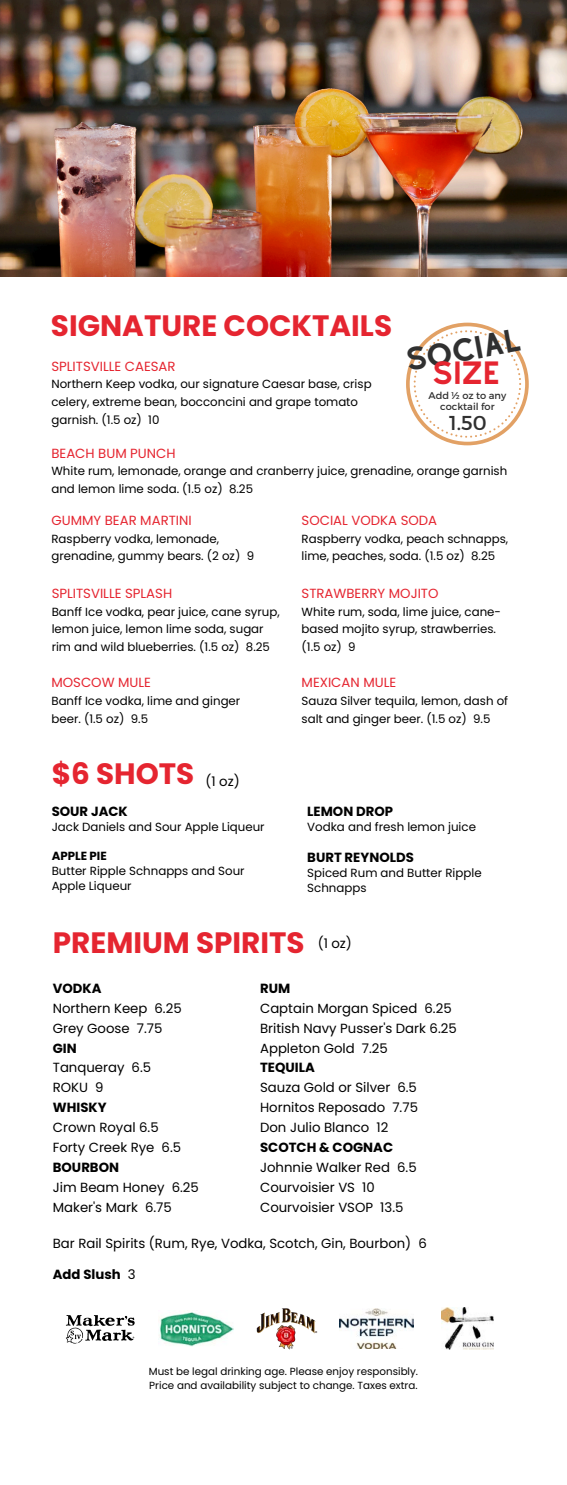
<style>
.page{position:relative;width:567px;height:1485px;background:#fff}
.page>*{position:absolute;margin:0;border:0;box-sizing:border-box;transform-origin:0 0}
.t1{font:700 29.4px "Poppins";color:#e52530}
.t2{font:28.2px "Alyssum Sans";color:#303030}
.t3{font:28.2px "Alyssum Sans";color:#e52530}
.t4{font:20.1px "Montserrat";color:#303030}
.t5{font:13.2px/20px "Poppins";color:#000}
.t6{font:13.2px "Poppins";color:#e52530}
.t7{font:700 13.2px "Poppins";color:#000}
.t8{font:11.85px/17.7px "Poppins";color:#000}
.t9{font:700 11.85px "Poppins";color:#000}
.t10{font:10.35px "Poppins";color:#000}
.t11{font:9.75px/10.2px "Montserrat";color:#303030;text-align:center}
.s1{font-weight:400}
</style>
<div class="page">
<svg style="left:406px;top:323px;width:123px;height:122px"></svg>
<img style="left:159px;top:1312px;width:75px;height:34px">
<svg style="left:66px;top:1315px;width:69px;height:29px"></svg>
<img style="left:256px;top:1308px;width:62px;height:42px">
<img style="left:441px;top:1308px;width:52px;height:41px">
<img style="left:339px;top:1308px;width:74px;height:41px">
<img style="left:0;top:0;width:567px;height:277px">
<p class="t1" style="left:51px;top:305px;width:343px">SIGNATURE COCKTAILS</p>
<p class="t6" style="left:51px;top:357px;width:126px">SPLITSVILLE CAESAR</p>
<p class="t8" style="left:51px;top:375px;width:322px">Northern Keep vodka, our signature Caesar base, crisp celery, extreme bean, bocconcini and grape tomato garnish. (1.5 oz) 10</p>
<p class="t6" style="left:51px;top:444px;width:126px">BEACH BUM PUNCH</p>
<p class="t8" style="left:51px;top:462px;width:457px">White rum, lemonade, orange and cranberry juice, grenadine, orange garnish and lemon lime soda. (1.5 oz) 8.25</p>
<p class="t6" style="left:51px;top:511px;width:142px">GUMMY BEAR MARTINI</p>
<p class="t8" style="left:51px;top:530px;width:204px">Raspberry vodka, lemonade, grenadine, gummy bears. (2 oz) 9</p>
<p class="t6" style="left:52px;top:584px;width:122px">SPLITSVILLE SPLASH</p>
<p class="t8" style="left:52px;top:603px;width:230px">Banff Ice vodka, pear juice, cane syrup, lemon juice, lemon lime soda, sugar rim and wild blueberries. (1.5 oz) 8.25</p>
<h1 class="t2" style="left:403px;top:343px;width:119px;rotate:-10deg">SOCIAL</h1>
<h2 class="t3" style="left:432px;top:356px;width:70px">SIZE</h2>
<p class="t11" style="left:429px;top:390px;width:79px">Add ½ oz to any cocktail for</p>
<h3 class="t4" style="left:449px;top:409px;width:39px">1.50</h3>
<p class="t6" style="left:302px;top:511px;width:137px">SOCIAL VODKA SODA</p>
<p class="t8" style="left:302px;top:530px;width:208px">Raspberry vodka, peach schnapps, lime, peaches, soda. (1.5 oz) 8.25</p>
<p class="t6" style="left:302px;top:584px;width:138px">STRAWBERRY MOJITO</p>
<p class="t8" style="left:302px;top:603px;width:201px">White rum, soda, lime juice, cane&shy;based mojito syrup, strawberries. (1.5 oz) 9</p>
<p class="t6" style="left:51px;top:674px;width:101px">MOSCOW MULE</p>
<p class="t8" style="left:51px;top:692px;width:190px">Banff Ice vodka, lime and ginger beer. (1.5 oz) 9.5</p>
<h3 class="t1" style="left:52px;top:753px;width:144px">$6 SHOTS</h3>
<h3 class="t5" style="left:205px;top:772px;width:36px">(1 oz)</h3>
<p class="t7" style="left:52px;top:802px;width:78px">SOUR JACK</p>
<p class="t8" style="left:52px;top:818px;width:214px">Jack Daniels and Sour Apple Liqueur</p>
<p class="t9" style="left:52px;top:848px;width:57px">APPLE PIE</p>
<p class="t8" style="left:52px;top:863px;width:194px;line-height:14.7px">Butter Ripple Schnapps and Sour<br>Apple Liqueur</p>
<p class="t6" style="left:302px;top:674px;width:96px">MEXICAN MULE</p>
<p class="t8" style="left:302px;top:692px;width:208px">Sauza Silver tequila, lemon, dash of salt and ginger beer. (1.5 oz) 9.5</p>
<p class="t7" style="left:307px;top:802px;width:87px">LEMON DROP</p>
<p class="t8" style="left:307px;top:818px;width:170px">Vodka and fresh lemon juice</p>
<p class="t7" style="left:307px;top:848px;width:108px">BURT REYNOLDS</p>
<p class="t8" style="left:307px;top:865px;width:176px;line-height:14.7px">Spiced Rum and Butter Ripple<br>Schnapps</p>
<h2 class="t1" style="left:53px;top:922px;width:253px">PREMIUM SPIRITS</h2>
<p class="t5" style="left:318px;top:933px;width:36px">(1 oz)</p>
<p class="t7" style="left:53px;top:979px;width:50px">VODKA</p>
<p class="t5" style="left:53px;top:998px;width:130px">Northern Keep 6.25<br>Grey Goose 7.75</p>
<p class="t7" style="left:53px;top:1039px;width:25px">GIN</p>
<p class="t5" style="left:53px;top:1058px;width:100px">Tanqueray 6.5<br>ROKU 9</p>
<p class="t7" style="left:53px;top:1098px;width:55px">WHISKY</p>
<p class="t5" style="left:53px;top:1118px;width:130px">Crown Royal 6.5<br>Forty Creek Rye 6.5</p>
<p class="t7" style="left:53px;top:1158px;width:68px">BOURBON</p>
<p class="t5" style="left:53px;top:1177px;width:148px">Jim Beam Honey 6.25<br>Maker's Mark 6.75</p>
<h1 class="t5" style="left:53px;top:1233px;width:375px">Bar Rail Spirits (Rum, Rye, Vodka, Scotch, Gin, Bourbon) 6</h1>
<h3 class="t7" style="left:53px;top:1266px;width:84px">Add Slush <span class="s1">3</span></h3>
<p class="t7" style="left:260px;top:979px;width:32px">RUM</p>
<p class="t5" style="left:260px;top:998px;width:198px">Captain Morgan Spiced 6.25<br>British Navy Pusser's Dark 6.25<br>Appleton Gold 7.25</p>
<p class="t7" style="left:260px;top:1059px;width:56px">TEQUILA</p>
<p class="t5" style="left:260px;top:1078px;width:159px;text-align:justify">Sauza Gold or Silver 6.5<br>Hornitos Reposado 7.75<br>Don Julio Blanco 12</p>
<p class="t7" style="left:260px;top:1138px;width:134px">SCOTCH &amp; COGNAC</p>
<p class="t5" style="left:260px;top:1157px;width:158px">Johnnie Walker Red 6.5<br>Courvoisier VS 10<br>Courvoisier VSOP 13.5</p>
<h1 class="t10" style="left:149px;top:1364px;width:271px">Must be legal drinking age. Please enjoy responsibly.</h1>
<h3 class="t10" style="left:149px;top:1378px;width:270px">Price and availability subject to change. Taxes extra.</h3>
</div>
